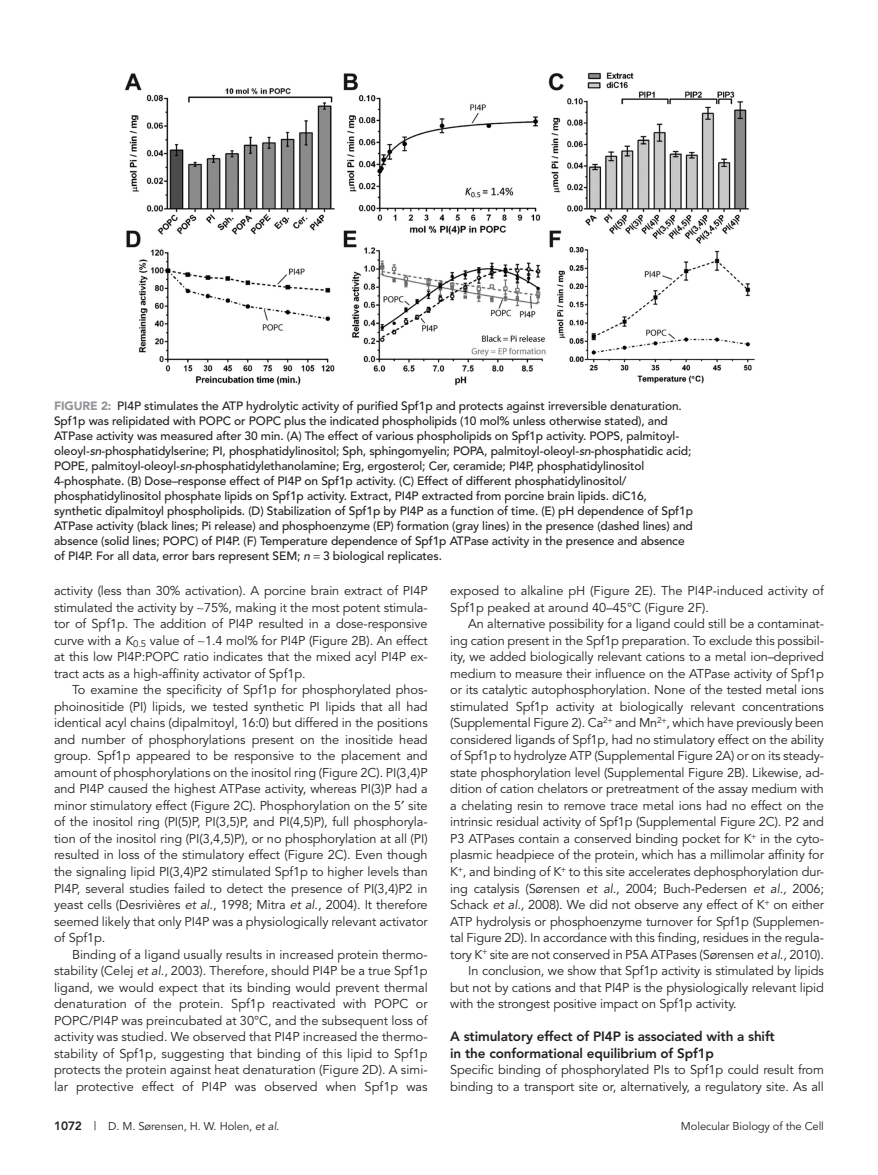
<style>
.page{position:relative;width:878px;height:1175px;background:#fff}
.page>*{position:absolute;margin:0;border:0;box-sizing:border-box;transform-origin:0 0}
.t1{font:800 13.5px/16.5px "Avenir";letter-spacing:-.01em;color:#231f20}
.Para{font:12.75px/16.5px "Avenir";letter-spacing:-.005em;color:#231f20;text-align:justify}
.ParaFL{font:12.75px/16.5px "Avenir";letter-spacing:-.01em;color:#231f20;text-align:justify}
.FigCaption_35_5p{font:500 12px/15px "Avenir";letter-spacing:-.01em;color:#231f20}
.t2{font:11.25px "Avenir";letter-spacing:-.01em;color:#231f20}
.s1{font-weight:900;color:#939598}
.s2{font-style:italic}
.s3{font-weight:800;font-size:12px}
.s4{font-size:12px}
</style>
<div class="page">
<img style="left:124px;top:72px;width:630px;height:314px">
<p class="FigCaption_35_5p" style="left:54px;top:399px;width:640px"><span class="s1">FIGURE 2:</span> PI4P stimulates the ATP hydrolytic activity of purified Spf1p and protects against irreversible denaturation.<br>Spf1p was relipidated with POPC or POPC plus the indicated phospholipids (10 mol% unless otherwise stated), and ATPase activity was measured after 30 min. (A) The effect of various phospholipids on Spf1p activity. POPS, palmitoyl&shy;oleoyl-<span class="s2">sn</span>-phosphatidylserine; PI, phosphatidylinositol; Sph, sphingomyelin; POPA, palmitoyl-oleoyl-<span class="s2">sn</span>-phosphatidic acid; POPE, palmitoyl-oleoyl-<span class="s2">sn</span>-phosphatidylethanolamine; Erg, ergosterol; Cer, ceramide; PI4P, phosphatidylinositol 4-phosphate. (B) Dose–response effect of PI4P on Spf1p activity. (C) Effect of different phosphatidylinositol/ phosphatidylinositol phosphate lipids on Spf1p activity. Extract, PI4P extracted from porcine brain lipids. diC16, synthetic dipalmitoyl phospholipids. (D) Stabilization of Spf1p by PI4P as a function of time. (E) pH dependence of Spf1p ATPase activity (black lines; Pi release) and phosphoenzyme (EP) formation (gray lines) in the presence (dashed lines) and absence (solid lines; POPC) of PI4P. (F) Temperature dependence of Spf1p ATPase activity in the presence and absence of PI4P. For all data, error bars represent SEM; <span class="s2">n</span> 3 biological replicates.</p>
<p class="ParaFL" style="left:54px;top:583px;width:375px">activity (less than 30% activation). A porcine brain extract of PI4P stimulated the activity by ∼75%, making it the most potent stimula&shy;tor of Spf1p. The addition of PI4P resulted in a dose-responsive curve with a <span class="s2">K</span><sub>0.5</sub> value of ∼1.4 mol% for PI4P (Figure 2B). An effect at this low PI4P:POPC ratio indicates that the mixed acyl PI4P ex&shy;tract acts as a high-affinity activator of Spf1p.</p>
<p class="Para" style="left:54px;top:682px;width:375px;text-indent:18px">To examine the specificity of Spf1p for phosphorylated phos&shy;phoinositide (PI) lipids, we tested synthetic PI lipids that all had identical acyl chains (dipalmitoyl, 16:0) but differed in the positions and number of phosphorylations present on the inositide head group. Spf1p appeared to be responsive to the placement and amount of phosphorylations on the inositol ring (Figure 2C). PI(3,4)P and PI4P caused the highest ATPase activity, whereas PI(3)P had a minor stimulatory effect (Figure 2C). Phosphorylation on the 5 site of the inositol ring (PI(5)P, PI(3,5)P, and PI(4,5)P), full phosphoryla&shy;tion of the inositol ring (PI(3,4,5)P), or no phosphorylation at all (PI) resulted in loss of the stimulatory effect (Figure 2C). Even though the signaling lipid PI(3,4)P2 stimulated Spf1p to higher levels than PI4P, several studies failed to detect the presence of PI(3,4)P2 in yeast cells (Desrivières <span class="s2">et al.</span>, 1998; Mitra <span class="s2">et al</span>., 2004). It therefore seemed likely that only PI4P was a physiologically relevant activator of Spf1p.</p>
<p class="Para" style="left:54px;top:946px;width:375px;text-indent:18px">Binding of a ligand usually results in increased protein thermo&shy;stability (Celej <span class="s2">et al.</span>, 2003). Therefore, should PI4P be a true Spf1p ligand, we would expect that its binding would prevent thermal denaturation of the protein. Spf1p reactivated with POPC or POPC/PI4P was preincubated at 30°C, and the subsequent loss of activity was studied. We observed that PI4P increased the thermo&shy;stability of Spf1p, suggesting that binding of this lipid to Spf1p protects the protein against heat denaturation (Figure 2D). A simi&shy;lar protective effect of PI4P was observed when Spf1p was</p>
<p class="Para" style="left:450px;top:583px;width:375px">exposed to alkaline pH (Figure 2E). The PI4P-induced activity of<br>Spf1p peaked at around 40–45°C (Figure 2F).</p>
<p class="Para" style="left:450px;top:616px;width:375px;text-indent:18px">An alternative possibility for a ligand could still be a contaminat&shy;ing cation present in the Spf1p preparation. To exclude this possibil&shy;ity, we added biologically relevant cations to a metal ion–deprived medium to measure their influence on the ATPase activity of Spf1p or its catalytic autophosphorylation. None of the tested metal ions stimulated Spf1p activity at biologically relevant concentrations (Supplemental Figure 2). Ca<sup>2</sup> and Mn<sup>2</sup> , which have previously been considered ligands of Spf1p, had no stimulatory effect on the ability of Spf1p to hydrolyze ATP (Supplemental Figure 2A) or on its steady&shy;state phosphorylation level (Supplemental Figure 2B). Likewise, ad&shy;dition of cation chelators or pretreatment of the assay medium with a chelating resin to remove trace metal ions had no effect on the intrinsic residual activity of Spf1p (Supplemental Figure 2C). P2 and P3 ATPases contain a conserved binding pocket for K in the cyto&shy;plasmic headpiece of the protein, which has a millimolar affinity for K , and binding of K to this site accelerates dephosphorylation dur&shy;ing catalysis (Sørensen <span class="s2">et al.,</span> 2004; Buch-Pedersen <span class="s2">et al.,</span> 2006; Schack <span class="s2">et al.,</span> 2008). We did not observe any effect of K on either ATP hydrolysis or phosphoenzyme turnover for Spf1p (Supplemen&shy;tal Figure 2D). In accordance with this finding, residues in the regula&shy;tory K site are not conserved in P5A ATPases (Sørensen <span class="s2">et al.,</span> 2010).</p>
<p class="Para" style="left:450px;top:962px;width:375px;text-indent:18px">In conclusion, we show that Spf1p activity is stimulated by lipids but not by cations and that PI4P is the physiologically relevant lipid with the strongest positive impact on Spf1p activity.</p>
<h2 class="t1" style="left:450px;top:1028px;width:326px">A stimulatory effect of PI4P is associated with a shift in the conformational equilibrium of Spf1p</h2>
<p class="ParaFL" style="left:450px;top:1061px;width:375px">Specific binding of phosphorylated PIs to Spf1p could result from binding to a transport site or, alternatively, a regulatory site. As all</p>
<p class="t2" style="left:54px;top:1119px;width:227px"><span class="s3">1072</span> <span class="s4">|</span> D. M. Sørensen, H. W. Holen, <span class="s2">et al</span>.</p>
<p class="t2" style="left:681px;top:1119px;width:144px">Molecular Biology of the Cell</p>
</div>
